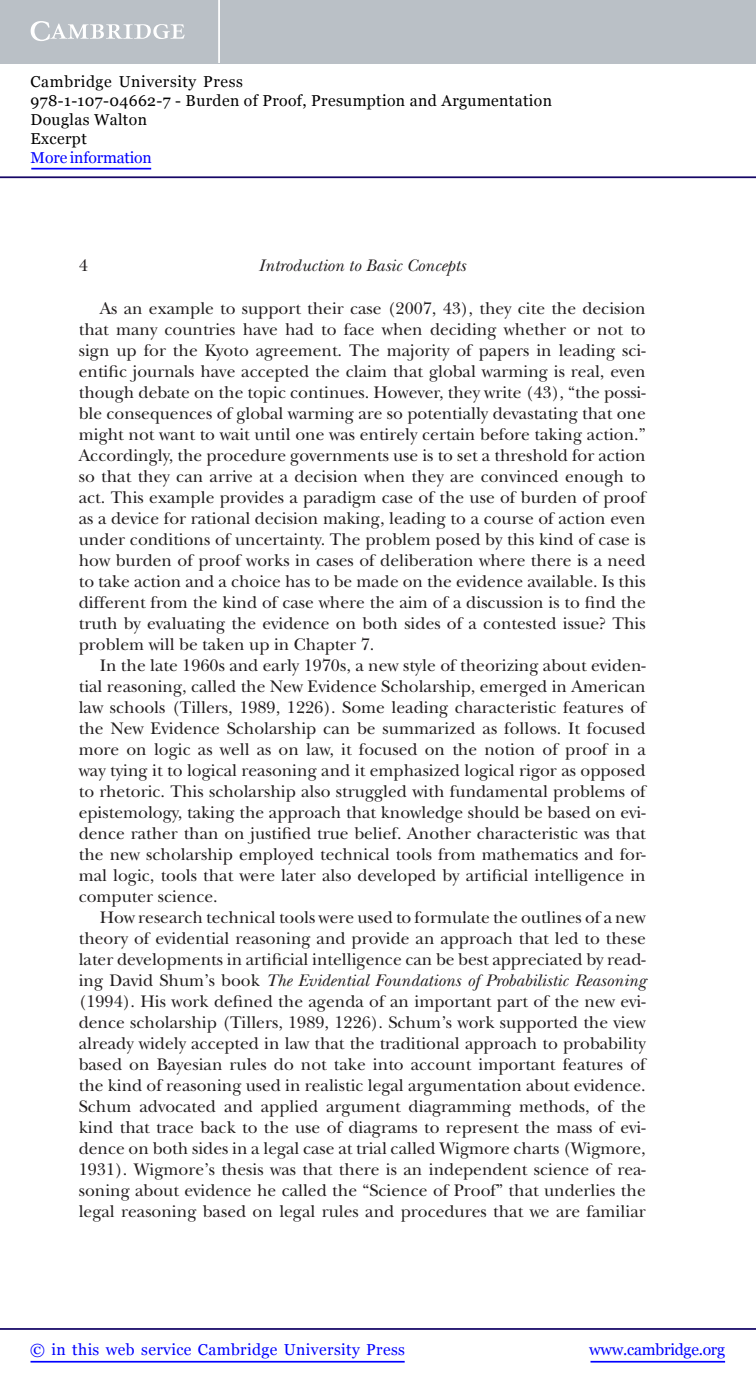
<style>
.page{position:relative;width:756px;height:1388px;background:#fff}
.page>*{position:absolute;margin:0;border:0;box-sizing:border-box;transform-origin:0 0}
.t1{font:17.5px/21px "New Baskerville Std";color:#231f20;text-align:justify}
.t2{font:italic 17.5px "New Baskerville Std";color:#231f20}
.t3{font:15.75px/18.9px "Georgia";letter-spacing:.025em;color:#000}
.t4{font:15.75px "Georgia";letter-spacing:.025em;color:#00f}
.t5{font:15.75px "Georgia";letter-spacing:-.015em;color:#00f}
.t6{font:15.75px "Georgia";letter-spacing:-.01em;color:#00f}
.s1{font-style:italic}
</style>
<div class="page">
<hr style="left:591px;top:1361px;width:134px;height:1px;background:#00f">
<hr style="left:0;top:1328px;width:756px;height:2px;background:#150666">
<hr style="left:31px;top:1361px;width:374px;height:1px;background:#00f">
<div style="left:0;top:0;width:756px;height:63px;background:#bac0c6"></div>
<svg style="left:31px;top:21px;width:154px;height:20px"></svg>
<hr style="left:218px;top:0;width:2px;height:63px;background:#fff">
<hr style="left:0;top:176px;width:756px;height:2px;background:#150666">
<hr style="left:31px;top:168px;width:120px;height:1px;background:#00f">
<p class="t3" style="left:31px;top:73px;width:523px">Cambridge University Press<br>978-1-107-04662-7 - Burden of Proof, Presumption and Argumentation<br>Douglas Walton<br>Excerpt</p>
<p class="t6" style="left:31px;top:148px;width:123px">More information</p>
<p class="t1" style="left:79px;top:257px;width:11px">4</p>
<p class="t2" style="left:259px;top:259px;width:209px">Introduction to Basic Concepts</p>
<p class="t1" style="left:79px;top:299px;width:569px;text-indent:21px">As an example to support their case (2007, 43), they cite the decision that many countries have had to face when deciding whether or not to sign up for the Kyoto agreement. The majority of papers in leading sci&shy;entific journals have accepted the claim that global warming is real, even though debate on the topic continues. However, they write (43), “the possi&shy;ble consequences of global warming are so potentially devastating that one might not want to wait until one was entirely certain before taking action.” Accordingly, the procedure governments use is to set a threshold for action so that they can arrive at a decision when they are convinced enough to act. This example provides a paradigm case of the use of burden of proof as a device for rational decision making, leading to a course of action even under conditions of uncertainty. The problem posed by this kind of case is how burden of proof works in cases of deliberation where there is a need to take action and a choice has to be made on the evidence available. Is this different from the kind of case where the aim of a discussion is to find the truth by evaluating the evidence on both sides of a contested issue? This problem will be taken up in Chapter 7 .</p>
<p class="t1" style="left:79px;top:656px;width:569px;text-indent:21px">In the late 1960s and early 1970s, a new style of theorizing about eviden&shy;tial reasoning, called the New Evidence Scholarship, emerged in American law schools (Tillers, 1989 , 1226). Some leading characteristic features of the New Evidence Scholarship can be summarized as follows. It focused more on logic as well as on law, it focused on the notion of proof in a way tying it to logical reasoning and it emphasized logical rigor as opposed to rhetoric. This scholarship also struggled with fundamental problems of epistemology, taking the approach that knowledge should be based on evi&shy;dence rather than on justified true belief. Another characteristic was that the new scholarship employed technical tools from mathematics and for&shy;mal logic, tools that were later also developed by artificial intelligence in computer science.</p>
<p class="t1" style="left:79px;top:908px;width:569px;text-indent:21px">How research technical tools were used to formulate the outlines of a new theory of evidential reasoning and provide an approach that led to these later developments in artificial intelligence can be best appreciated by read&shy;ing David Shum’s book <span class="s1">The Evidential Foundations of Probabilistic Reasoning </span>(1994). His work defined the agenda of an important part of the new evi&shy;dence scholarship (Tillers, 1989 , 1226). Schum’s work supported the view already widely accepted in law that the traditional approach to probability based on Bayesian rules do not take into account important features of the kind of reasoning used in realistic legal argumentation about evidence.<br>Schum advocated and applied argument diagramming methods, of the kind that trace back to the use of diagrams to represent the mass of evi&shy;dence on both sides in a legal case at trial called Wigmore charts (Wigmore, 1931 ). Wigmore’s thesis was that there is an independent science of rea&shy;soning about evidence he called the “Science of Proof” that underlies the legal reasoning based on legal rules and procedures that we are familiar</p>
<p class="t4" style="left:30px;top:1339px;width:376px">© in this web service Cambridge University Press</p>
<p class="t5" style="left:589px;top:1339px;width:137px">www.cambridge.org</p>
</div>
